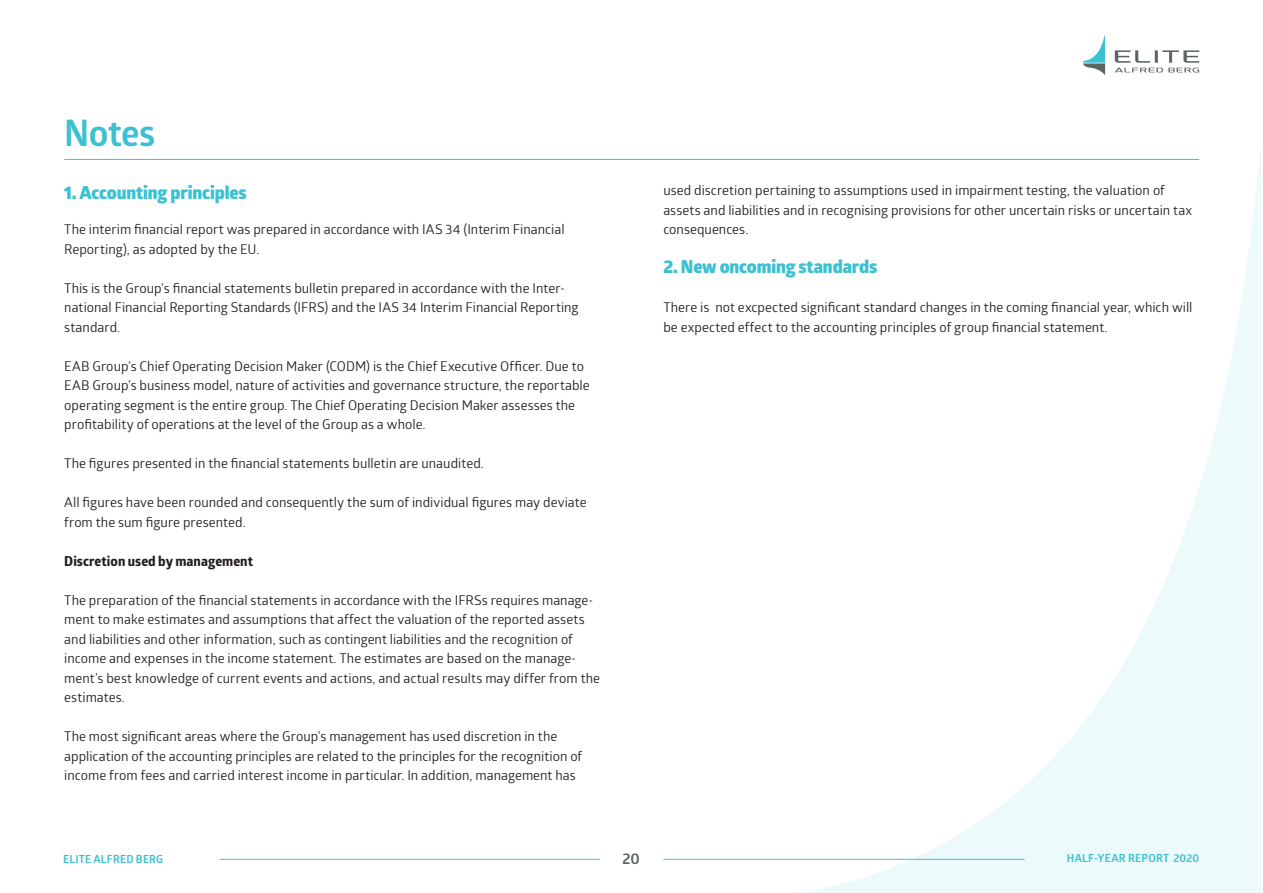
<style>
.page{position:relative;width:1263px;height:893px;background:#fff}
.page>*{position:absolute;margin:0;border:0;box-sizing:border-box;transform-origin:0 0}
.Otsikko_2{font:700 36px "Glober";letter-spacing:-.015em;color:#3bc1d1}
.Väliotsikko{font:800 18px "Glober";letter-spacing:-.01em;color:#3bc1d1}
.Leipis-perusteksti{font:800 18px "Glober";letter-spacing:-.01em;color:#3bc1d1}
.t1{font:700 15px "Glober";color:#5b6663}
.Leipis-perusteksti-2{font:13.5px/19.5px "Glober";color:#231f20}
.Leipis-perusteksti-3{font:800 13.5px "Glober";letter-spacing:.005em;color:#231f20}
.t2{font:700 10.95px "Glober";letter-spacing:.02em;color:#3bc1d1}
</style>
<div class="page">
<svg style="left:770px;top:145px;width:492px;height:748px"></svg>
<svg style="left:1115px;top:50px;width:84px;height:22px"></svg>
<svg style="left:1083px;top:35px;width:22px;height:40px"></svg>
<hr style="left:220px;top:859px;width:380px;height:1px;background:#3bc1d1">
<hr style="left:663px;top:859px;width:361px;height:1px;background:#3bc1d1">
<hr style="left:64px;top:159px;width:1135px;height:1px;background:#3bc1d1">
<p class="Otsikko_2" style="left:64px;top:108px;width:92px">Notes</p>
<p class="Väliotsikko" style="left:64px;top:179px;width:184px">1. Accounting principles</p>
<p class="Leipis-perusteksti-2" style="left:64px;top:219px;width:502px">The interim financial report was prepared in accordance with IAS 34 (Interim Financial<br>Reporting), as adopted by the EU.</p>
<p class="Leipis-perusteksti-2" style="left:64px;top:277px;width:516px">This is the Group’s financial statements bulletin prepared in accordance with the Inter&shy;national Financial Reporting Standards (IFRS) and the IAS 34 Interim Financial Reporting standard.</p>
<p class="Leipis-perusteksti-2" style="left:64px;top:355px;width:527px">EAB Group’s Chief Operating Decision Maker (CODM) is the Chief Executive Officer. Due to EAB Group’s business model, nature of activities and governance structure, the reportable operating segment is the entire group. The Chief Operating Decision Maker assesses the profitability of operations at the level of the Group as a whole.</p>
<p class="Leipis-perusteksti-2" style="left:64px;top:453px;width:421px">The figures presented in the financial statements bulletin are unaudited.</p>
<p class="Leipis-perusteksti-2" style="left:64px;top:492px;width:524px">All figures have been rounded and consequently the sum of individual figures may deviate from the sum figure presented.</p>
<p class="Leipis-perusteksti-3" style="left:64px;top:551px;width:190px">Discretion used by management</p>
<p class="Leipis-perusteksti-2" style="left:64px;top:589px;width:537px">The preparation of the financial statements in accordance with the IFRSs requires manage&shy;ment to make estimates and assumptions that affect the valuation of the reported assets and liabilities and other information, such as contingent liabilities and the recognition of income and expenses in the income statement. The estimates are based on the manage&shy;ment’s best knowledge of current events and actions, and actual results may differ from the estimates.</p>
<p class="Leipis-perusteksti-2" style="left:64px;top:726px;width:519px">The most significant areas where the Group’s management has used discretion in the application of the accounting principles are related to the principles for the recognition of income from fees and carried interest income in particular. In addition, management has</p>
<p class="Leipis-perusteksti-2" style="left:663px;top:180px;width:530px">used discretion pertaining to assumptions used in impairment testing, the valuation of assets and liabilities and in recognising provisions for other uncertain risks or uncertain tax consequences.</p>
<p class="Leipis-perusteksti" style="left:663px;top:253px;width:215px">2. New oncoming standards</p>
<p class="Leipis-perusteksti-2" style="left:663px;top:297px;width:530px">There is not excpected significant standard changes in the coming financial year, which will be expected effect to the accounting principles of group financial statement.</p>
<p class="t2" style="left:63px;top:852px;width:102px">ELITE ALFRED BERG</p>
<p class="t1" style="left:622px;top:847px;width:19px">20</p>
<p class="t2" style="left:1067px;top:850px;width:134px">HALF-YEAR REPORT 2020</p>
</div>
